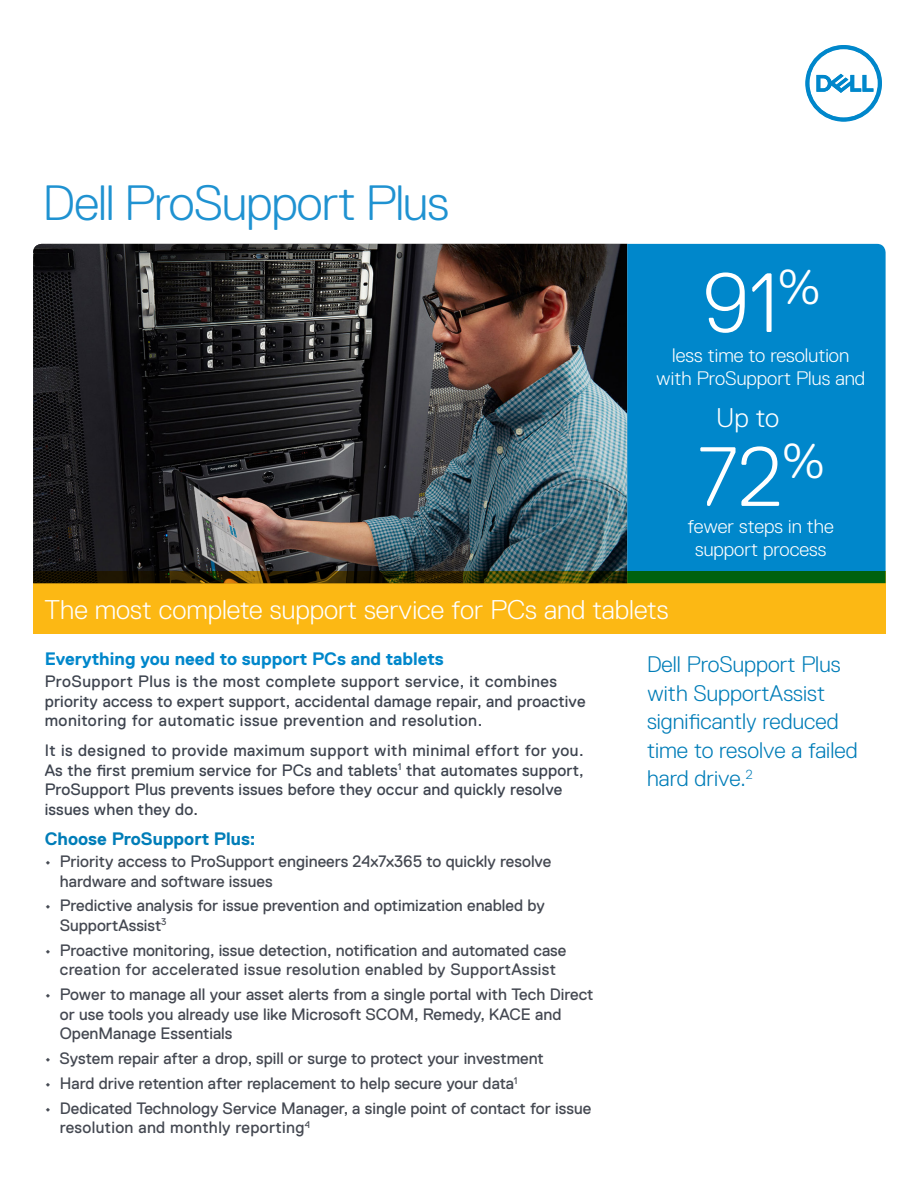
<style>
.page{position:relative;width:918px;height:1188px;background:#fff}
.page>*{position:absolute;margin:0;border:0;box-sizing:border-box;transform-origin:0 0}
.Sidebar_Body{font:300 83.85px "Dell Replica";color:#fff}
.Document_Title{font:300 49.5px "Dell Replica";letter-spacing:-.02em;color:#1f92d1}
.Document_Subtitle{font:300 27px "Dell Replica";color:#fff}
.Sidebar_Body-2{font:300 27px "Dell Replica";color:#fff}
.Sidebar_Body-3{font:300 22.5px/28.5px "Dell Replica";color:#007db8}
.Sidebar_Body-4{font:300 19.5px/22.5px "Dell Replica";color:#fff;text-align:center}
.Body_Heading{font:700 18px "Dell Replica";color:#0087cb}
.Body_Heading-2{font:700 18px "Dell Replica";color:#007db8}
.Body_Copy{font:16.5px/19.5px "Dell Replica";color:#454952}
.Body_Copy-2{font:16.5px/19.5px "Dell Replica";letter-spacing:.01em;color:#3e444f}
.Body_Copy-3{font:16.5px/19.5px "Dell Replica";letter-spacing:.03em;color:#3e444f}
</style>
<div class="page">
<img style="left:33px;top:244px;width:594px;height:327px">
<div style="left:627px;top:244px;width:259px;height:327px;background:#0087cb"></div>
<svg style="left:33px;top:571px;width:853px;height:63px;background:#d09e11"></svg>
<svg style="left:805px;top:45px;width:77px;height:77px"></svg>
<p class="Document_Title" style="left:43px;top:175px;width:408px">Dell ProSupport Plus</p>
<p class="Sidebar_Body" style="left:703px;top:257px;width:119px">91<sup>%</sup></p>
<p class="Sidebar_Body-4" style="left:656px;top:344px;width:210px">less time to resolution with ProSupport Plus and</p>
<p class="Sidebar_Body-2" style="left:716px;top:403px;width:64px">Up to</p>
<p class="Sidebar_Body" style="left:697px;top:430px;width:129px">72<sup>%</sup></p>
<p class="Sidebar_Body-4" style="left:687px;top:515px;width:148px">fewer steps in the support process</p>
<p class="Document_Subtitle" style="left:44px;top:594px;width:626px">The most complete support service for PCs and tablets</p>
<p class="Body_Heading" style="left:45px;top:649px;width:401px">Everything you need to support PCs and tablets</p>
<p class="Body_Copy-3" style="left:45px;top:672px;width:542px">ProSupport Plus is the most complete support service, it combines priority access to expert support, accidental damage repair, and proactive monitoring for automatic issue prevention and resolution.</p>
<p class="Body_Copy-2" style="left:45px;top:741px;width:541px">It is designed to provide maximum support with minimal effort for you.<br>As the first premium service for PCs and tablets<sup>1</sup> that automates support, ProSupport Plus prevents issues before they occur and quickly resolve issues when they do.</p>
<p class="Body_Heading-2" style="left:45px;top:829px;width:212px">Choose ProSupport Plus:</p>
<p class="Body_Copy" style="left:60px;top:852px;width:493px;text-indent:-15px">• Priority access to ProSupport engineers 24x7x365 to quickly resolve hardware and software issues</p>
<p class="Body_Copy" style="left:60px;top:896px;width:487px;text-indent:-15px">• Predictive analysis for issue prevention and optimization enabled by<br>SupportAssist<sup>3</sup></p>
<p class="Body_Copy" style="left:45px;top:941px;width:523px;text-align:center">• Proactive monitoring, issue detection, notification and automated case creation for accelerated issue resolution enabled by SupportAssist</p>
<p class="Body_Copy" style="left:60px;top:985px;width:535px;text-indent:-15px">• Power to manage all your asset alerts from a single portal with Tech Direct or use tools you already use like Microsoft SCOM, Remedy, KACE and<br>OpenManage Essentials</p>
<p class="Body_Copy" style="left:45px;top:1049px;width:500px">• System repair after a drop, spill or surge to protect your investment</p>
<p class="Body_Copy" style="left:45px;top:1074px;width:474px">• Hard drive retention after replacement to help secure your data<sup>1</sup></p>
<p class="Body_Copy" style="left:60px;top:1099px;width:533px;text-indent:-15px">• Dedicated Technology Service Manager, a single point of contact for issue resolution and monthly reporting<sup>4</sup></p>
<p class="Sidebar_Body-3" style="left:647px;top:651px;width:212px">Dell ProSupport Plus with SupportAssist significantly reduced time to resolve a failed hard drive.<sup>2</sup></p>
</div>
